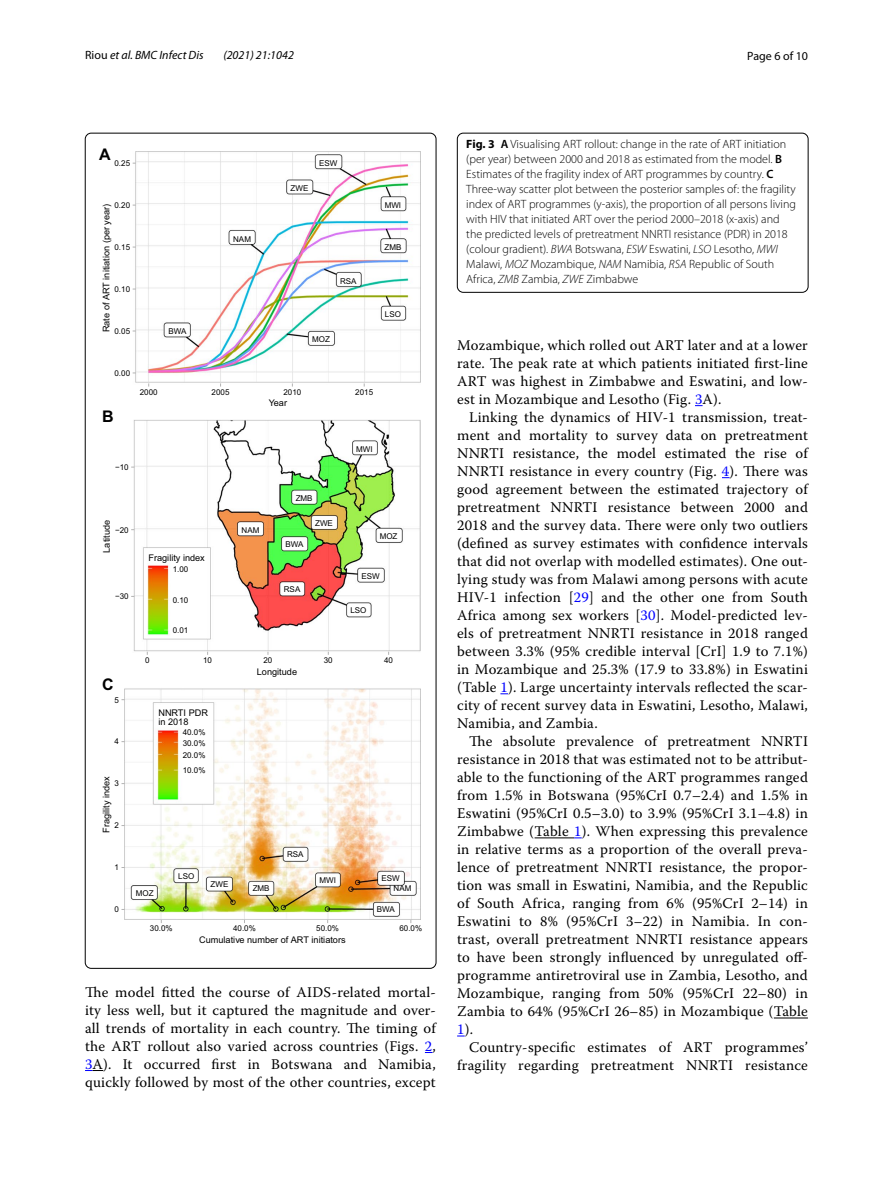
<style>
.page{position:relative;width:893px;height:1187px;background:#fff}
.page>*{position:absolute;margin:0;border:0;box-sizing:border-box;transform-origin:0 0}
.t1{font:700 16.05px "Arial";color:#000}
.t2{font:14.7px/18px "Warnock Pro";letter-spacing:.015em;color:#000;text-align:justify}
.t3{font:300 12px/15px "Myriad Pro";color:#000}
.t4{font:italic 12px "Myriad Pro";color:#000}
.t5{font:12px "Myriad Pro";color:#000}
.t6{font:9.15px/9.9px "Arial MT2";color:#000}
.t7{font:7.95px "Arial MT2";color:#000}
.s1{font-style:normal}
.s2{color:#00f}
.s3{font-weight:700}
.s4{font-weight:600}
.s5{font-family:"Myriad Pro Light It 8";font-weight:400}
</style>
<div class="page">
<svg style="left:85px;top:1070px;width:18px;height:1px"></svg>
<hr style="left:535px;top:837px;width:39px;height:1px;background:#000">
<hr style="left:774px;top:1017px;width:34px;height:1px;background:#000">
<img style="left:124px;top:152px;width:296px;height:767px">
<div style="left:457px;top:133px;width:351px;height:159px;border:1px solid #000;border-radius:6px"></div>
<p class="t4" style="left:85px;top:48px;width:120px"><span class="s1">Riou</span> et al. BMC Infect Dis</p>
<p class="t4" style="left:223px;top:48px;width:72px">(2021) 21:1042</p>
<p class="t5" style="left:747px;top:48px;width:62px">Page 6 of 10</p>
<p class="t1" style="left:99px;top:144px;width:13px">A</p>
<p class="t7" style="left:115px;top:158px;width:17px">0.25</p>
<p class="t7" style="left:115px;top:200px;width:17px">0.20</p>
<p class="t6" style="left:101px;top:332px;width:130px;rotate:-90deg">Rate of ART initiation (per year)</p>
<p class="t7" style="left:115px;top:242px;width:17px">0.15</p>
<p class="t7" style="left:115px;top:284px;width:17px">0.10</p>
<p class="t7" style="left:115px;top:326px;width:17px">0.05</p>
<p class="t7" style="left:169px;top:326px;width:19px">BWA</p>
<p class="t7" style="left:233px;top:233px;width:19px">NAM</p>
<p class="t7" style="left:291px;top:183px;width:19px">ZWE</p>
<p class="t7" style="left:319px;top:158px;width:20px">ESW</p>
<p class="t7" style="left:340px;top:275px;width:18px">RSA</p>
<p class="t7" style="left:312px;top:334px;width:19px">MOZ</p>
<p class="t7" style="left:385px;top:200px;width:18px">MWI</p>
<p class="t7" style="left:384px;top:242px;width:18px">ZMB</p>
<p class="t7" style="left:385px;top:309px;width:18px">LSO</p>
<p class="t7" style="left:115px;top:368px;width:17px">0.00</p>
<p class="t1" style="left:102px;top:406px;width:13px">B</p>
<p class="t7" style="left:115px;top:462px;width:15px">−10</p>
<p class="t6" style="left:102px;top:552px;width:34px;rotate:-90deg">Latitude</p>
<p class="t7" style="left:115px;top:524px;width:15px">−20</p>
<p class="t7" style="left:115px;top:591px;width:15px">−30</p>
<p class="t1" style="left:102px;top:674px;width:13px">C</p>
<p class="t7" style="left:115px;top:694px;width:6px">5</p>
<p class="t7" style="left:115px;top:736px;width:6px">4</p>
<p class="t6" style="left:101px;top:832px;width:58px;rotate:-90deg">Fragility index</p>
<p class="t7" style="left:115px;top:778px;width:6px">3</p>
<p class="t7" style="left:115px;top:820px;width:6px">2</p>
<p class="t7" style="left:115px;top:862px;width:6px">1</p>
<p class="t7" style="left:140px;top:387px;width:19px">2000</p>
<p class="t7" style="left:212px;top:387px;width:19px">2005</p>
<p class="t7" style="left:283px;top:387px;width:19px">2010</p>
<p class="t7" style="left:355px;top:387px;width:19px">2015</p>
<p class="t6" style="left:269px;top:398px;width:20px">Year</p>
<p class="t6" style="left:148px;top:552px;width:58px">Fragility index</p>
<p class="t7" style="left:173px;top:564px;width:17px">1.00</p>
<p class="t7" style="left:173px;top:594px;width:17px">0.10</p>
<p class="t7" style="left:173px;top:625px;width:17px">0.01</p>
<p class="t7" style="left:242px;top:524px;width:19px">NAM</p>
<p class="t7" style="left:296px;top:493px;width:18px">ZMB</p>
<p class="t7" style="left:286px;top:539px;width:19px">BWA</p>
<p class="t7" style="left:315px;top:518px;width:19px">ZWE</p>
<p class="t7" style="left:284px;top:584px;width:18px">RSA</p>
<p class="t7" style="left:356px;top:443px;width:18px">MWI</p>
<p class="t7" style="left:380px;top:531px;width:19px">MOZ</p>
<p class="t7" style="left:361px;top:570px;width:20px">ESW</p>
<p class="t7" style="left:350px;top:605px;width:18px">LSO</p>
<p class="t7" style="left:145px;top:655px;width:6px">0</p>
<p class="t7" style="left:203px;top:655px;width:10px">10</p>
<p class="t7" style="left:263px;top:655px;width:10px">20</p>
<p class="t7" style="left:324px;top:655px;width:10px">30</p>
<p class="t7" style="left:384px;top:655px;width:10px">40</p>
<p class="t6" style="left:257px;top:666px;width:42px">Longitude</p>
<p class="t6" style="left:158px;top:707px;width:51px">NNRTI PDR in 2018</p>
<p class="t7" style="left:183px;top:727px;width:24px">40.0%</p>
<p class="t7" style="left:183px;top:737px;width:24px">30.0%</p>
<p class="t7" style="left:183px;top:749px;width:24px">20.0%</p>
<p class="t7" style="left:183px;top:765px;width:24px">10.0%</p>
<p class="t7" style="left:287px;top:849px;width:18px">RSA</p>
<p class="t7" style="left:115px;top:904px;width:6px">0</p>
<p class="t7" style="left:136px;top:887px;width:19px">MOZ</p>
<p class="t7" style="left:178px;top:870px;width:18px">LSO</p>
<p class="t7" style="left:211px;top:879px;width:19px">ZWE</p>
<p class="t7" style="left:253px;top:883px;width:18px">ZMB</p>
<p class="t7" style="left:319px;top:874px;width:18px">MWI</p>
<p class="t7" style="left:381px;top:873px;width:20px">ESW</p>
<p class="t7" style="left:394px;top:883px;width:19px">NAM</p>
<p class="t7" style="left:377px;top:904px;width:19px">BWA</p>
<p class="t7" style="left:150px;top:923px;width:24px">30.0%</p>
<p class="t7" style="left:233px;top:923px;width:24px">40.0%</p>
<p class="t7" style="left:316px;top:923px;width:24px">50.0%</p>
<p class="t7" style="left:399px;top:923px;width:24px">60.0%</p>
<p class="t6" style="left:199px;top:934px;width:148px">Cumulative number of ART initiators</p>
<p class="t2" style="left:85px;top:982px;width:352px">The model fitted the course of AIDS-related mortal&shy;ity less well, but it captured the magnitude and over&shy;all trends of mortality in each country. The timing of the ART rollout also varied across countries (Figs. <span class="s2">2</span>, <span class="s2">3</span>A). It occurred first in Botswana and Namibia, quickly followed by most of the other countries, except</p>
<p class="t3" style="left:466px;top:137px;width:331px"><span class="s3">Fig. 3</span> <span class="s4">A</span> Visualising ART rollout: change in the rate of ART initiation (per year) between 2000 and 2018 as estimated from the model. <span class="s4">B </span>Estimates of the fragility index of ART programmes by country. <span class="s4">C </span>Three-way scatter plot between the posterior samples of: the fragility index of ART programmes (y-axis), the proportion of all persons living with HIV that initiated ART over the period 2000–2018 (x-axis) and the predicted levels of pretreatment NNRTI resistance (PDR) in 2018 (colour gradient). <span class="s5">BWA</span> Botswana, <span class="s5">ESW</span> Eswatini, <span class="s5">LSO</span> Lesotho, <span class="s5">MWI </span>Malawi, <span class="s5">MOZ</span> Mozambique, <span class="s5">NAM</span> Namibia, <span class="s5">RSA</span> Republic of South Africa, <span class="s5">ZMB</span> Zambia, <span class="s5">ZWE</span> Zimbabwe</p>
<p class="t2" style="left:457px;top:335px;width:352px">Mozambique, which rolled out ART later and at a lower rate. The peak rate at which patients initiated first-line ART was highest in Zimbabwe and Eswatini, and low&shy;est in Mozambique and Lesotho (Fig. <span class="s2">3</span>A).</p>
<p class="t2" style="left:457px;top:407px;width:352px;text-indent:12px">Linking the dynamics of HIV-1 transmission, treat&shy;ment and mortality to survey data on pretreatment NNRTI resistance, the model estimated the rise of NNRTI resistance in every country (Fig. <span class="s2">4</span>). There was good agreement between the estimated trajectory of pretreatment NNRTI resistance between 2000 and 2018 and the survey data. There were only two outliers (defined as survey estimates with confidence intervals that did not overlap with modelled estimates). One out&shy;lying study was from Malawi among persons with acute HIV-1 infection [<span class="s2">29</span>] and the other one from South Africa among sex workers [<span class="s2">30</span>]. Model-predicted lev&shy;els of pretreatment NNRTI resistance in 2018 ranged between 3.3% (95% credible interval [CrI] 1.9 to 7.1%) in Mozambique and 25.3% (17.9 to 33.8%) in Eswatini (Table <span class="s2">1</span>). Large uncertainty intervals reflected the scar&shy;city of recent survey data in Eswatini, Lesotho, Malawi, Namibia, and Zambia.</p>
<p class="t2" style="left:457px;top:731px;width:352px;text-indent:12px">The absolute prevalence of pretreatment NNRTI resistance in 2018 that was estimated not to be attribut&shy;able to the functioning of the ART programmes ranged from 1.5% in Botswana (95%CrI 0.7–2.4) and 1.5% in Eswatini (95%CrI 0.5–3.0) to 3.9% (95%CrI 3.1–4.8) in Zimbabwe (Table <span class="s2">1</span>). When expressing this prevalence in relative terms as a proportion of the overall preva&shy;lence of pretreatment NNRTI resistance, the propor&shy;tion was small in Eswatini, Namibia, and the Republic of South Africa, ranging from 6% (95%CrI 2–14) in Eswatini to 8% (95%CrI 3–22) in Namibia. In con&shy;trast, overall pretreatment NNRTI resistance appears to have been strongly influenced by unregulated off&shy;programme antiretroviral use in Zambia, Lesotho, and Mozambique, ranging from 50% (95%CrI 22–80) in Zambia to 64% (95%CrI 26–85) in Mozambique (Table <span class="s2">1</span>).</p>
<p class="t2" style="left:457px;top:1037px;width:352px;text-align:right">Country-specific estimates of ART programmes’ fragility regarding pretreatment NNRTI resistance</p>
</div>
